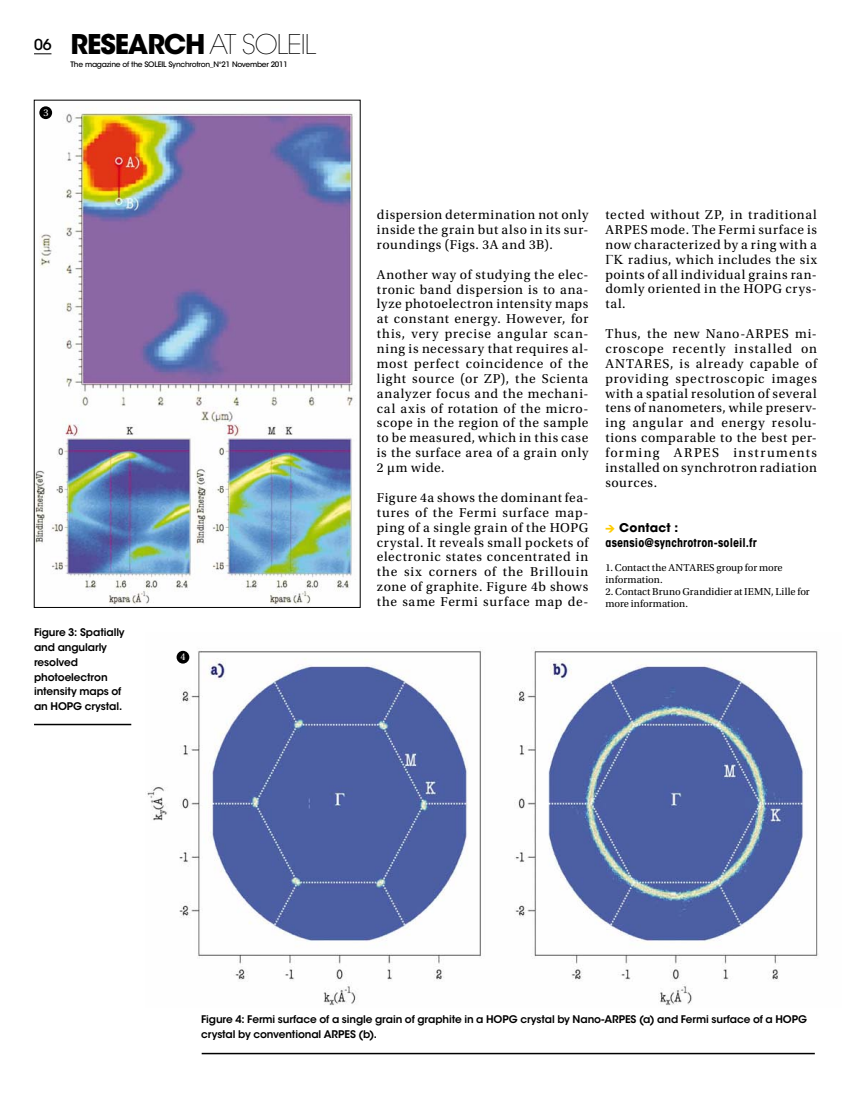
<style>
.page{position:relative;width:851px;height:1106px;background:#fff}
.page>*{position:absolute;margin:0;border:0;box-sizing:border-box;transform-origin:0 0}
.t1{font:700 27px "ITC Avant Garde Std";letter-spacing:-.04em;color:#000}
.t2{font:500 15px "ITC Avant Garde Std";color:#000}
.t3{font:13.5px/14.9px "Utopia Std";letter-spacing:.05em;color:#000;text-align:justify}
.t4{font:700 condensed 12px/14.9px "ITC Avant Garde Std";letter-spacing:.015em;color:#000}
.t5{font:600 10.5px/14.9px "ITC Avant Garde Std";letter-spacing:-.01em;color:#000}
.t6{font:10.5px/12px "Utopia Std";color:#000}
.t7{font:9.75px "Utopia";color:#fff}
.t8{font:500 7.5px "ITC Avant Garde Std";letter-spacing:-.03em;color:#000}
.s1{font-weight:200}
.s2{font-family:"Times New Roman"}
.s3{font-family:"Mini Pics International";font-weight:400;font-stretch:normal;font-size:9px;color:#fecc00}
.s4{font-stretch:normal}
</style>
<div class="page">
<img style="left:147px;top:648px;width:671px;height:357px">
<svg style="left:34px;top:54px;width:17px;height:1px"></svg>
<hr style="left:202px;top:1052px;width:612px;height:2px;background:#000">
<div style="left:176px;top:651px;width:13px;height:12px;background:#000;border-radius:50%"></div>
<hr style="left:34px;top:723px;width:97px;height:2px;background:#000">
<img style="left:36px;top:109px;width:317px;height:495px">
<div style="left:39px;top:106px;width:13px;height:13px;background:#000;border-radius:50%"></div>
<p class="t2" style="left:34px;top:35px;width:19px">06</p>
<p class="t7" style="left:43px;top:107px;width:7px">3</p>
<h1 class="t1" style="left:71px;top:27px;width:247px">RESEARCH <span class="s1">AT SOLEIL</span></h1>
<p class="t8" style="left:71px;top:59px;width:219px">The magazine of the Soleil Synchrotron_N°21 November 2011</p>
<p class="t5" style="left:34px;top:624px;width:92px">Figure 3: Spatially and angularly resolved photoelectron intensity maps of an HOPG crystal.</p>
<p class="t7" style="left:180px;top:651px;width:7px">4</p>
<p class="t3" style="left:377px;top:207px;width:213px">dispersion determination not only inside the grain but also in its sur&shy;roundings (Figs. 3A and 3B).</p>
<p class="t3" style="left:377px;top:267px;width:213px">Another way of studying the elec&shy;tronic band dispersion is to ana&shy;lyze photoelectron intensity maps at constant energy. However, for this, very precise angular scan&shy;ning is necessary that requires al&shy;most perfect coincidence of the light source (or ZP), the Scienta analyzer focus and the mechani&shy;cal axis of rotation of the micro&shy;scope in the region of the sample to be measured, which in this case is the surface area of a grain only 2 μm wide.</p>
<p class="t3" style="left:377px;top:490px;width:213px">Figure 4a shows the dominant fea&shy;tures of the Fermi surface map&shy;ping of a single grain of the HOPG crystal. It reveals small pockets of electronic states concentrated in the six corners of the Brillouin zone of graphite. Figure 4b shows the same Fermi surface map de-</p>
<p class="t3" style="left:605px;top:207px;width:213px">tected without ZP, in traditional ARPES mode. The Fermi surface is now characterized by a ring with a <span class="s2">ΓΚ</span> radius, which includes the six points of all individual grains ran&shy;domly oriented in the HOPG crys&shy;tal.</p>
<p class="t3" style="left:605px;top:326px;width:213px">Thus, the new Nano-ARPES mi&shy;croscope recently installed on ANTARES, is already capable of providing spectroscopic images with a spatial resolution of several tens of nanometers, while preserv&shy;ing angular and energy resolu&shy;tions comparable to the best per&shy;forming ARPES instruments installed on synchrotron radiation sources.</p>
<p class="t4" style="left:605px;top:520px;width:153px"><span class="s3">E</span> <span class="s4">CONTACT : </span>asensio@synchrotron-soleil.fr</p>
<p class="t6" style="left:605px;top:561px;width:179px">1. Contact the ANTARES group for more information.</p>
<p class="t6" style="left:605px;top:585px;width:206px">2. Contact Bruno Grandidier at IEMN, Lille for more information.</p>
<p class="t5" style="left:201px;top:1011px;width:607px">Figure 4: Fermi surface of a single grain of graphite in a HOPG crystal by Nano-ARPES (a) and Fermi surface of a HOPG crystal by conventional ARPES (b).</p>
</div>
